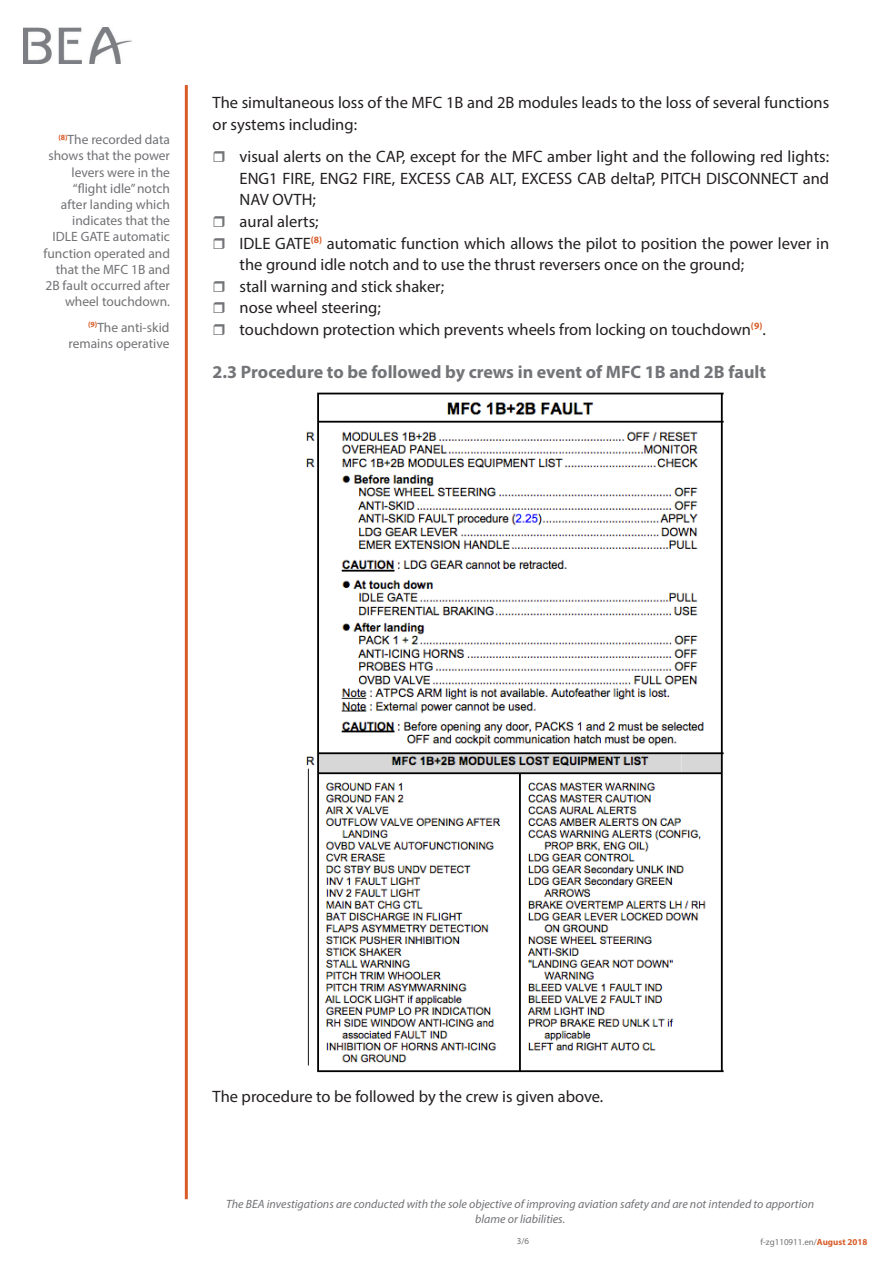
<style>
.page{position:relative;width:893px;height:1263px;background:#fff}
.page>*{position:absolute;margin:0;border:0;box-sizing:border-box;transform-origin:0 0}
.Titre_2{font:700 18px "Myriad Pro";color:#727477}
.t1{font:16.5px/21.6px "Myriad Pro";color:#231f20}
.Note{font:13.5px/16.2px "Myriad Pro";color:#717275;text-align:right}
.t2{font:italic 12px/14.4px "Myriad Pro";color:#717275;text-align:center}
.t3{font:9px "Myriad Pro";color:#717275}
.s1{font-weight:700;color:#d75c28}
</style>
<div class="page">
<hr style="left:185px;top:85px;width:3px;height:1114px;background:#d75c28">
<img style="left:23px;top:28px;width:109px;height:36px">
<img style="left:306px;top:392px;width:418px;height:681px">
<p class="Note" style="left:44px;top:131px;width:128px"><sup>(8)</sup>The recorded data shows that the power levers were in the “flight idle” notch after landing which indicates that the<br>IDLE GATE automatic function operated and that the MFC 1B and<br>2B fault occurred after wheel touchdown.</p>
<p class="Note" style="left:68px;top:319px;width:103px"><sup>(9)</sup>The anti-skid remains operative</p>
<p class="t1" style="left:213px;top:91px;width:618px">The simultaneous loss of the MFC 1B and 2B modules leads to the loss of several functions or systems including:</p>
<p class="t1" style="left:240px;top:145px;width:591px;text-align:justify">visual alerts on the CAP, except for the MFC amber light and the following red lights:<br>ENG1 FIRE, ENG2 FIRE, EXCESS CAB ALT, EXCESS CAB deltaP, PITCH DISCONNECT and NAV OVTH;</p>
<p class="t1" style="left:240px;top:210px;width:81px">aural alerts;</p>
<p class="t1" style="left:240px;top:232px;width:591px">IDLE GATE<sup>(8)</sup> automatic function which allows the pilot to position the power lever in the ground idle notch and to use the thrust reversers once on the ground;</p>
<p class="t1" style="left:240px;top:275px;width:206px">stall warning and stick shaker;</p>
<p class="t1" style="left:240px;top:297px;width:143px">nose wheel steering;</p>
<p class="t1" style="left:240px;top:318px;width:528px">touchdown protection which prevents wheels from locking on touchdown<sup>(9)</sup>.</p>
<p class="Titre_2" style="left:213px;top:360px;width:555px">2.3 Procedure to be followed by crews in event of MFC 1B and 2B fault</p>
<p class="t1" style="left:213px;top:1085px;width:392px">The procedure to be followed by the crew is given above.</p>
<p class="t2" style="left:226px;top:1197px;width:589px">The BEA investigations are conducted with the sole objective of improving aviation safety and are not intended to apportion blame or liabilities.</p>
<p class="t3" style="left:760px;top:1236px;width:108px">f-zg110911.en/<span class="s1">August 2018</span></p>
<p class="t3" style="left:517px;top:1236px;width:14px">3/6</p>
</div>
